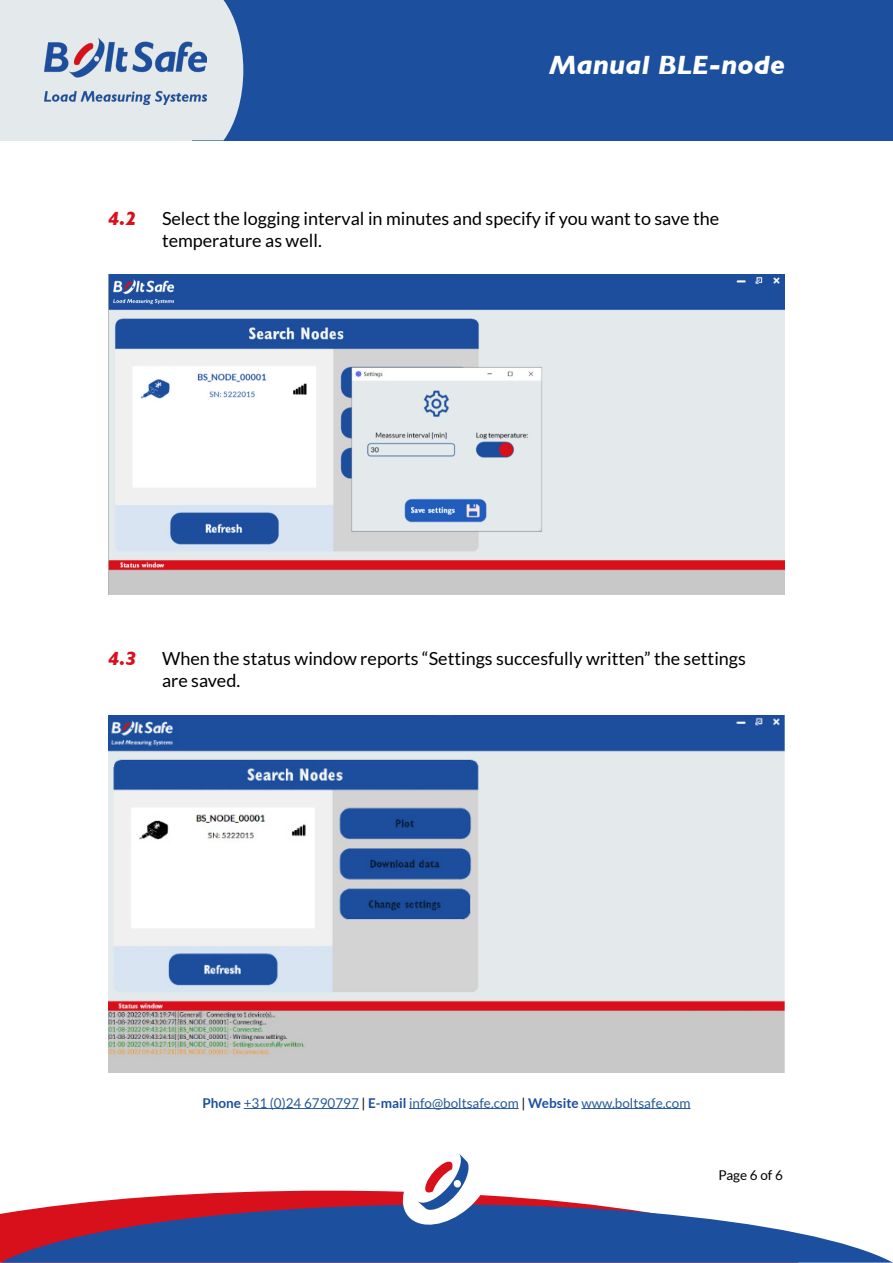
<style>
.page{position:relative;width:893px;height:1263px;background:#fff}
.page>*{position:absolute;margin:0;border:0;box-sizing:border-box;transform-origin:0 0}
.t1{font:italic 700 27px "Gill Sans";color:#fff}
.t2{font:italic 700 19.5px "Gill Sans";color:#d8101c}
.t3{font:18px/21.6px "Lato";color:#000}
.t4{font:13.5px "Lato";color:#275b9b}
.t5{font:13.5px "Lato";color:#000}
.s1{font-weight:700;color:#1c509e}
.s2{color:#000}
</style>
<div class="page">
<div style="left:0;top:0;width:195px;height:140px;background:#e4eaeb"></div>
<div style="left:192px;top:0;width:701px;height:140px;background:#1c509e"></div>
<svg style="left:192px;top:0;width:51px;height:140px;background:#cad5e0"></svg>
<img style="left:44px;top:38px;width:162px;height:67px">
<svg style="left:0;top:1191px;width:798px;height:72px"></svg>
<svg style="left:1px;top:1204px;width:891px;height:58px;background:#575f99"></svg>
<svg style="left:403px;top:1153px;width:92px;height:77px"></svg>
<img style="left:108px;top:275px;width:677px;height:319px">
<img style="left:108px;top:716px;width:677px;height:356px">
<hr style="left:244px;top:1108px;width:115px;height:1px;background:#275b9b">
<hr style="left:409px;top:1108px;width:110px;height:1px;background:#275b9b">
<hr style="left:581px;top:1108px;width:109px;height:1px;background:#275b9b">
<h1 class="t1" style="left:549px;top:49px;width:238px">Manual BLE-node</h1>
<p class="t2" style="left:108px;top:207px;width:30px">4.2</p>
<p class="t3" style="left:162px;top:208px;width:559px">Select the logging interval in minutes and specify if you want to save the temperature as well.</p>
<p class="t2" style="left:108px;top:647px;width:30px">4.3</p>
<p class="t3" style="left:162px;top:648px;width:585px">When the status window reports “Settings succesfully written” the settings are saved.</p>
<p class="t4" style="left:202px;top:1095px;width:490px"><span class="s1">Phone</span> +31 (0)24 6790797 <span class="s2">|</span> <span class="s1">E-mail</span> info@boltsafe.com <span class="s2">|</span> <span class="s1">Website</span> www.boltsafe.com</p>
<p class="t5" style="left:718px;top:1167px;width:66px">Page 6 of 6</p>
</div>
